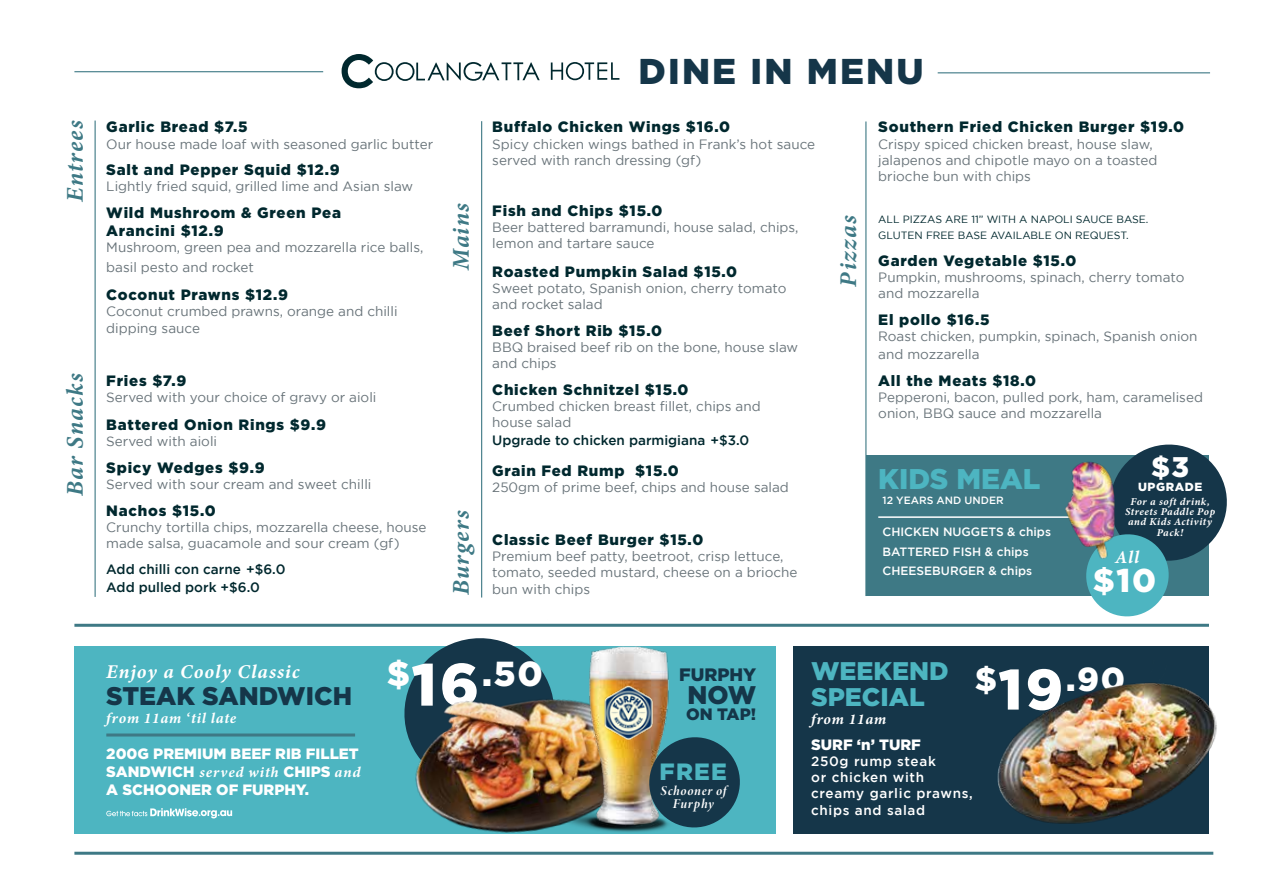
<style>
.page{position:relative;width:1263px;height:893px;background:#fff}
.page>*{position:absolute;margin:0;border:0;box-sizing:border-box;transform-origin:0 0}
.t1{font:900 35.85px "Gotham";letter-spacing:.06em;color:#153649}
.t2{font:900 34.8px "Gotham";color:#fff}
.t3{font:900 33.3px "Gotham";color:#fff}
.t4{font:900 33px "Gotham";color:#fff}
.t5{font:900 28.5px "Gotham";color:#4db5c1}
.t6{font:900 28.35px "Gotham";color:#fff}
.t7{font:900 25.5px "Gotham";color:#153649}
.t8{font:900 25.5px/25.5px "Gotham";color:#4db5c1}
.t9{font:italic 24px "Minion Variable Concept";letter-spacing:.06em;color:#3e7985}
.t10{font:900 23.55px "Gotham";color:#4db5c1}
.t11{font:italic 19.5px "Minion Variable Concept";letter-spacing:.075em;color:#fff}
.t12{font:900 18px "Gotham";color:#153649}
.t13{font:italic 18px "Minion Variable Concept";color:#fff}
.t14{font:900 16.5px "Gotham";color:#153649}
.t15{font:900 15px/18px "Gotham";letter-spacing:.05em;color:#00282e}
.t16{font:900 15px/18px "Gotham";color:#fff;text-align:justify}
.t17{font:italic 15px "Minion Variable Concept";letter-spacing:.075em;color:#fff}
.t18{font:13.5px/16.2px "Gotham";color:#687379}
.t19{font:500 13.5px/18px "Gotham";color:#00282e}
.t20{font:500 13.5px/16.2px "Gotham";letter-spacing:.05em;color:#fff}
.t21{font:italic 13.5px/13.5px "Minion Variable Concept";letter-spacing:.025em;color:#fff;text-align:center}
.t22{font:500 12px/19.4px "Gotham";color:#fff}
.t23{font:900 11.85px "Gotham";letter-spacing:.05em;color:#fff}
.t24{font:10.5px/16.2px "Gotham";color:#00282e}
.t25{font:italic 10.5px/10.4px "Minion Variable Concept";letter-spacing:.075em;color:#fff;text-align:center}
.t26{font:500 10.5px "Gotham";color:#fff}
.s1{font-family:"Minion Variable Concept";font-weight:400;font-style:italic}
.s2{font-size:59.7px}
.s3{font-size:57px}
</style>
<div class="page">
<div style="left:74px;top:647px;width:702px;height:187px;background:#4db5c1"></div>
<img style="left:347px;top:623px;width:331px;height:229px">
<div style="left:866px;top:456px;width:343px;height:140px;background:#3e7985"></div>
<div style="left:793px;top:647px;width:416px;height:187px;background:#153649"></div>
<hr style="left:74px;top:852px;width:1139px;height:3px;background:#3e7985">
<img style="left:997px;top:682px;width:220px;height:142px">
<hr style="left:481px;top:121px;width:1px;height:476px;background:#3e7985">
<hr style="left:865px;top:121px;width:1px;height:475px;background:#3e7985">
<hr style="left:95px;top:121px;width:1px;height:476px;background:#3e7985">
<hr style="left:878px;top:516px;width:232px;height:2px;background:#fff">
<hr style="left:74px;top:624px;width:1135px;height:3px;background:#3e7985">
<svg style="left:342px;top:54px;width:198px;height:34px"></svg>
<svg style="left:551px;top:62px;width:68px;height:18px"></svg>
<hr style="left:938px;top:72px;width:272px;height:1px;background:#3e7985">
<hr style="left:74px;top:71px;width:249px;height:1px;background:#3e7985">
<svg style="left:1080px;top:444px;width:147px;height:173px"></svg>
<img style="left:1039px;top:458px;width:103px;height:103px">
<svg style="left:106px;top:808px;width:126px;height:10px"></svg>
<img style="left:547px;top:623px;width:142px;height:215px">
<img style="left:602px;top:685px;width:54px;height:54px">
<svg style="left:643px;top:731px;width:97px;height:103px"></svg>
<hr style="left:106px;top:733px;width:249px;height:3px;background:#3e7985">
<h3 class="t9" style="left:59px;top:202px;width:83px;rotate:-90deg">Entrees</h3>
<h3 class="t9" style="left:59px;top:496px;width:124px;rotate:-90deg">Bar Snacks</h3>
<p class="t15" style="left:106px;top:118px;width:143px">Garlic Bread $7.5</p>
<p class="t18" style="left:106px;top:136px;width:329px">Our house made loaf with seasoned garlic butter</p>
<p class="t15" style="left:106px;top:160px;width:235px">Salt and Pepper Squid $12.9</p>
<p class="t18" style="left:106px;top:178px;width:308px">Lightly fried squid, grilled lime and Asian slaw</p>
<p class="t15" style="left:106px;top:203px;width:236px">Wild Mushroom &amp; Green Pea<br>Arancini $12.9</p>
<p class="t18" style="left:106px;top:237px;width:319px;line-height:19.8px">Mushroom, green pea and mozzarella rice balls, basil pesto and rocket</p>
<p class="t15" style="left:106px;top:285px;width:183px">Coconut Prawns $12.9</p>
<p class="t18" style="left:106px;top:303px;width:293px">Coconut crumbed prawns, orange and chilli dipping sauce</p>
<p class="t15" style="left:106px;top:371px;width:82px">Fries $7.9</p>
<p class="t18" style="left:106px;top:389px;width:272px">Served with your choice of gravy or aioli</p>
<p class="t15" style="left:106px;top:415px;width:221px">Battered Onion Rings $9.9</p>
<p class="t18" style="left:106px;top:433px;width:112px">Served with aioli</p>
<p class="t15" style="left:106px;top:458px;width:160px">Spicy Wedges $9.9</p>
<p class="t18" style="left:106px;top:476px;width:267px">Served with sour cream and sweet chilli</p>
<p class="t15" style="left:106px;top:501px;width:111px">Nachos $15.0</p>
<p class="t18" style="left:106px;top:519px;width:322px">Crunchy tortilla chips, mozzarella cheese, house made salsa, guacamole and sour cream (gf)</p>
<p class="t19" style="left:106px;top:560px;width:181px">Add chilli con carne +$6.0<br>Add pulled pork +$6.0</p>
<h3 class="t9" style="left:444px;top:270px;width:68px;rotate:-90deg">Mains</h3>
<h3 class="t9" style="left:444px;top:595px;width:86px;rotate:-90deg">Burgers</h3>
<h1 class="t1" style="left:638px;top:51px;width:286px">DINE IN MENU</h1>
<p class="t15" style="left:492px;top:118px;width:239px">Buffalo Chicken Wings $16.0</p>
<p class="t18" style="left:492px;top:136px;width:324px">Spicy chicken wings bathed in Frank’s hot sauce served with ranch dressing (gf)</p>
<p class="t15" style="left:492px;top:201px;width:172px">Fish and Chips $15.0</p>
<p class="t18" style="left:492px;top:219px;width:308px">Beer battered barramundi, house salad, chips, lemon and tartare sauce</p>
<p class="t15" style="left:492px;top:262px;width:246px">Roasted Pumpkin Salad $15.0</p>
<p class="t18" style="left:492px;top:280px;width:296px">Sweet potato, Spanish onion, cherry tomato and rocket salad</p>
<p class="t15" style="left:492px;top:321px;width:171px">Beef Short Rib $15.0</p>
<p class="t18" style="left:492px;top:339px;width:307px">BBQ braised beef rib on the bone, house slaw and chips</p>
<p class="t15" style="left:492px;top:380px;width:198px">Chicken Schnitzel $15.0</p>
<p class="t18" style="left:492px;top:398px;width:270px">Crumbed chicken breast fillet, chips and house salad</p>
<p class="t19" style="left:492px;top:431px;width:259px">Upgrade to chicken parmigiana +$3.0</p>
<p class="t15" style="left:492px;top:461px;width:188px">Grain Fed Rump $15.0</p>
<p class="t18" style="left:492px;top:479px;width:298px">250gm of prime beef, chips and house salad</p>
<p class="t15" style="left:492px;top:530px;width:212px">Classic Beef Burger $15.0</p>
<p class="t18" style="left:492px;top:548px;width:307px">Premium beef patty, beetroot, crisp lettuce, tomato, seeded mustard, cheese on a brioche bun with chips</p>
<h3 class="t9" style="left:832px;top:287px;width:73px;rotate:-90deg">Pizzas</h3>
<p class="t15" style="left:878px;top:118px;width:307px">Southern Fried Chicken Burger $19.0</p>
<p class="t18" style="left:878px;top:136px;width:281px">Crispy spiced chicken breast, house slaw, jalapenos and chipotle mayo on a toasted brioche bun with chips</p>
<p class="t24" style="left:878px;top:211px;width:272px">ALL PIZZAS ARE 11” WITH A NAPOLI SAUCE BASE.<br>GLUTEN FREE BASE AVAILABLE ON REQUEST.</p>
<p class="t15" style="left:878px;top:251px;width:200px">Garden Vegetable $15.0</p>
<p class="t18" style="left:878px;top:269px;width:308px">Pumpkin, mushrooms, spinach, cherry tomato and mozzarella</p>
<p class="t15" style="left:878px;top:310px;width:113px">El pollo $16.5</p>
<p class="t18" style="left:878px;top:327px;width:321px;line-height:18px">Roast chicken, pumpkin, spinach, Spanish onion and mozzarella</p>
<p class="t15" style="left:878px;top:371px;width:159px">All the Meats $18.0</p>
<p class="t18" style="left:878px;top:389px;width:326px">Pepperoni, bacon, pulled pork, ham, caramelised onion, BBQ sauce and mozzarella</p>
<h3 class="t5" style="left:878px;top:462px;width:164px">KIDS MEAL</h3>
<p class="t26" style="left:882px;top:494px;width:123px">12 YEARS AND UNDER</p>
<p class="t22" style="left:882px;top:522px;width:170px">CHICKEN NUGGETS &amp; chips<br>BATTERED FISH &amp; chips<br>CHEESEBURGER &amp; chips</p>
<h3 class="t6" style="left:1151px;top:450px;width:39px">$3</h3>
<p class="t25" style="left:1125px;top:496px;width:91px">For a soft drink,<br>Streets Paddle Pop and Kids Activity<br>Pack!</p>
<p class="t23" style="left:1138px;top:480px;width:66px">UPGRADE</p>
<h3 class="t13" style="left:1116px;top:545px;width:24px">All</h3>
<h3 class="t4" style="left:1093px;top:561px;width:65px">$10</h3>
<h3 class="t11" style="left:106px;top:658px;width:195px">Enjoy a Cooly Classic</h3>
<h3 class="t7" style="left:106px;top:681px;width:247px">STEAK SANDWICH</h3>
<p class="t17" style="left:106px;top:708px;width:131px">from 11am ‘til late</p>
<p class="t16" style="left:106px;top:744px;width:255px">200G PREMIUM BEEF RIB FILLET SANDWICH <span class="s1">served with</span> CHIPS <span class="s1">and </span>A SCHOONER OF FURPHY.</p>
<h2 class="t2" style="left:387px;top:653px;width:158px">$<span class="s2">16</span>.50</h2>
<h3 class="t12" style="left:679px;top:664px;width:79px">FURPHY</h3>
<h3 class="t7" style="left:687px;top:680px;width:70px">NOW</h3>
<p class="t14" style="left:686px;top:705px;width:72px">ON TAP!</p>
<h3 class="t10" style="left:660px;top:758px;width:69px">FREE</h3>
<p class="t21" style="left:660px;top:784px;width:68px">Schooner of<br>Furphy</p>
<h3 class="t8" style="left:811px;top:658px;width:139px">WEEKEND<br>SPECIAL</h3>
<p class="t17" style="left:811px;top:709px;width:76px">from 11am</p>
<p class="t16" style="left:811px;top:735px;width:111px">SURF ‘n’ TURF</p>
<p class="t20" style="left:811px;top:753px;width:163px">250g rump steak<br>or chicken with creamy garlic prawns, chips and salad</p>
<h3 class="t3" style="left:975px;top:660px;width:152px">$<span class="s3">19</span>.90</h3>
</div>
